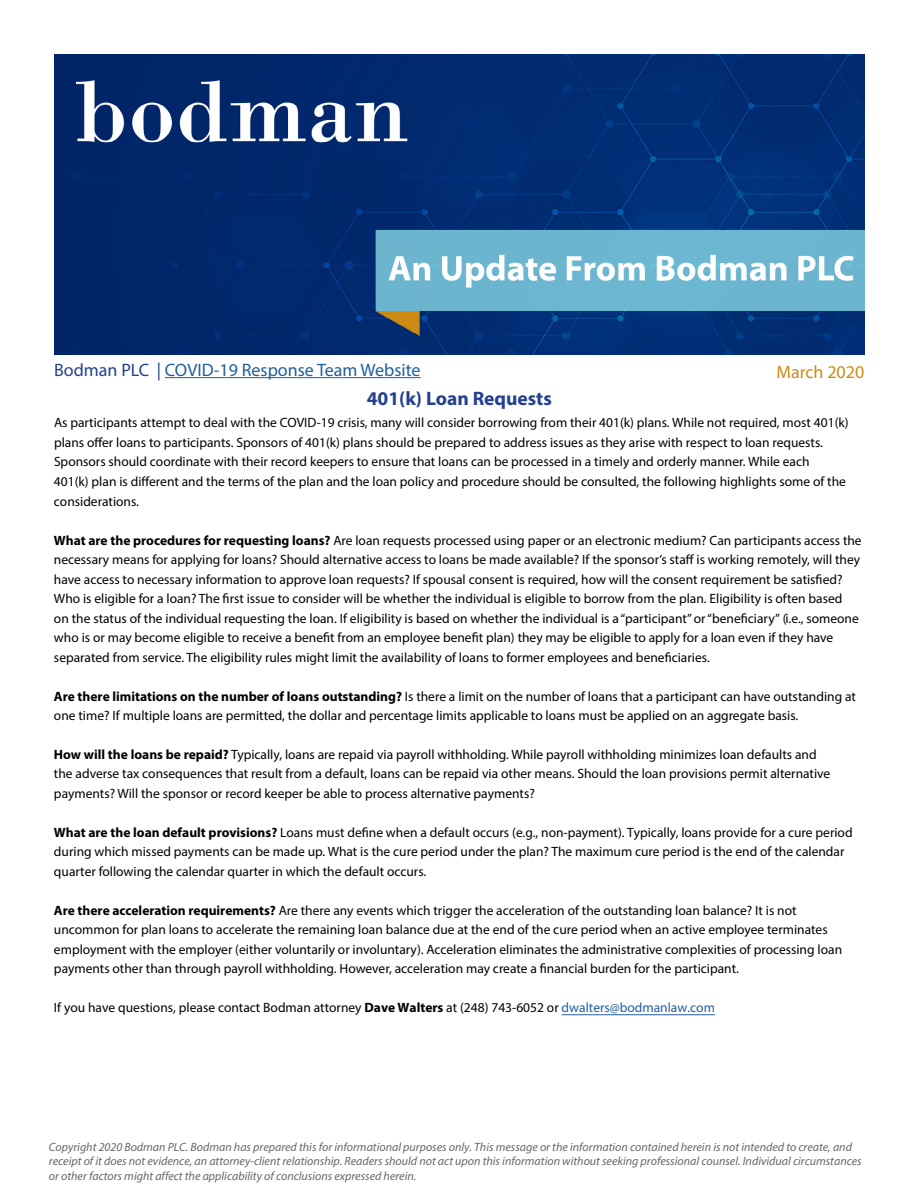
<style>
.page{position:relative;width:918px;height:1188px;background:#fff}
.page>*{position:absolute;margin:0;border:0;box-sizing:border-box;transform-origin:0 0}
.t1{font:700 19.5px "Myriad Pro";color:#25408f}
.t2{font:18px "Myriad Pro";color:#215e9e}
.t3{font:18px "Myriad Pro";color:#cd8b13}
.t4{font:13.5px/19.5px "Myriad Pro";color:#000}
.t5{font:italic 12px/14.4px "Myriad Pro";color:#666}
.s1{color:#25408f}
.s2{font-weight:700}
.s3{color:#215e9e}
</style>
<div class="page">
<hr style="left:562px;top:1014px;width:153px;height:1px;background:#215e9e">
<hr style="left:165px;top:377px;width:256px;height:1px;background:#215e9e">
<img style="left:54px;top:54px;width:810px;height:301px">
<h2 class="t2" style="left:54px;top:359px;width:368px"><span class="s1">Bodman PLC |</span> COVID-19 Response Team Website</h2>
<h2 class="t3" style="left:777px;top:361px;width:89px">March 2020</h2>
<h1 class="t1" style="left:367px;top:386px;width:187px">401(k) Loan Requests</h1>
<p class="t4" style="left:54px;top:413px;width:796px">As participants attempt to deal with the COVID-19 crisis, many will consider borrowing from their 401(k) plans. While not required, most 401(k) plans offer loans to participants. Sponsors of 401(k) plans should be prepared to address issues as they arise with respect to loan requests.<br>Sponsors should coordinate with their record keepers to ensure that loans can be processed in a timely and orderly manner. While each<br>401(k) plan is different and the terms of the plan and the loan policy and procedure should be consulted, the following highlights some of the considerations.</p>
<p class="t4" style="left:54px;top:530px;width:809px"><span class="s2">What are the procedures for requesting loans?</span> Are loan requests processed using paper or an electronic medium? Can participants access the necessary means for applying for loans? Should alternative access to loans be made available? If the sponsor’s staff is working remotely, will they have access to necessary information to approve loan requests? If spousal consent is required, how will the consent requirement be satisfied?<br>Who is eligible for a loan? The first issue to consider will be whether the individual is eligible to borrow from the plan. Eligibility is often based<br>on the status of the individual requesting the loan. If eligibility is based on whether the individual is a “participant” or “beneficiary” (i.e., someone who is or may become eligible to receive a benefit from an employee benefit plan) they may be eligible to apply for a loan even if they have separated from service. The eligibility rules might limit the availability of loans to former employees and beneficiaries.</p>
<p class="t4" style="left:54px;top:686px;width:804px"><span class="s2">Are there limitations on the number of loans outstanding?</span> Is there a limit on the number of loans that a participant can have outstanding at one time? If multiple loans are permitted, the dollar and percentage limits applicable to loans must be applied on an aggregate basis.</p>
<p class="t4" style="left:54px;top:744px;width:778px"><span class="s2">How will the loans be repaid?</span> Typically, loans are repaid via payroll withholding. While payroll withholding minimizes loan defaults and the adverse tax consequences that result from a default, loans can be repaid via other means. Should the loan provisions permit alternative payments? Will the sponsor or record keeper be able to process alternative payments?</p>
<p class="t4" style="left:54px;top:822px;width:800px"><span class="s2">What are the loan default provisions?</span> Loans must define when a default occurs (e.g., non-payment). Typically, loans provide for a cure period during which missed payments can be made up. What is the cure period under the plan? The maximum cure period is the end of the calendar quarter following the calendar quarter in which the default occurs.</p>
<p class="t4" style="left:54px;top:900px;width:790px"><span class="s2">Are there acceleration requirements?</span> Are there any events which trigger the acceleration of the outstanding loan balance? It is not uncommon for plan loans to accelerate the remaining loan balance due at the end of the cure period when an active employee terminates employment with the employer (either voluntarily or involuntary). Acceleration eliminates the administrative complexities of processing loan payments other than through payroll withholding. However, acceleration may create a financial burden for the participant.</p>
<p class="t4" style="left:54px;top:998px;width:662px">If you have questions, please contact Bodman attorney <span class="s2">Dave Walters</span> at (248) 743-6052 or <span class="s3">dwalters@bodmanlaw.com</span></p>
<p class="t5" style="left:49px;top:1140px;width:814px">Copyright 2020 Bodman PLC. Bodman has prepared this for informational purposes only. This message or the information contained herein is not intended to create, and receipt of it does not evidence, an attorney-client relationship. Readers should not act upon this information without seeking professional counsel. Individual circumstances or other factors might affect the applicability of conclusions expressed herein.</p>
</div>
